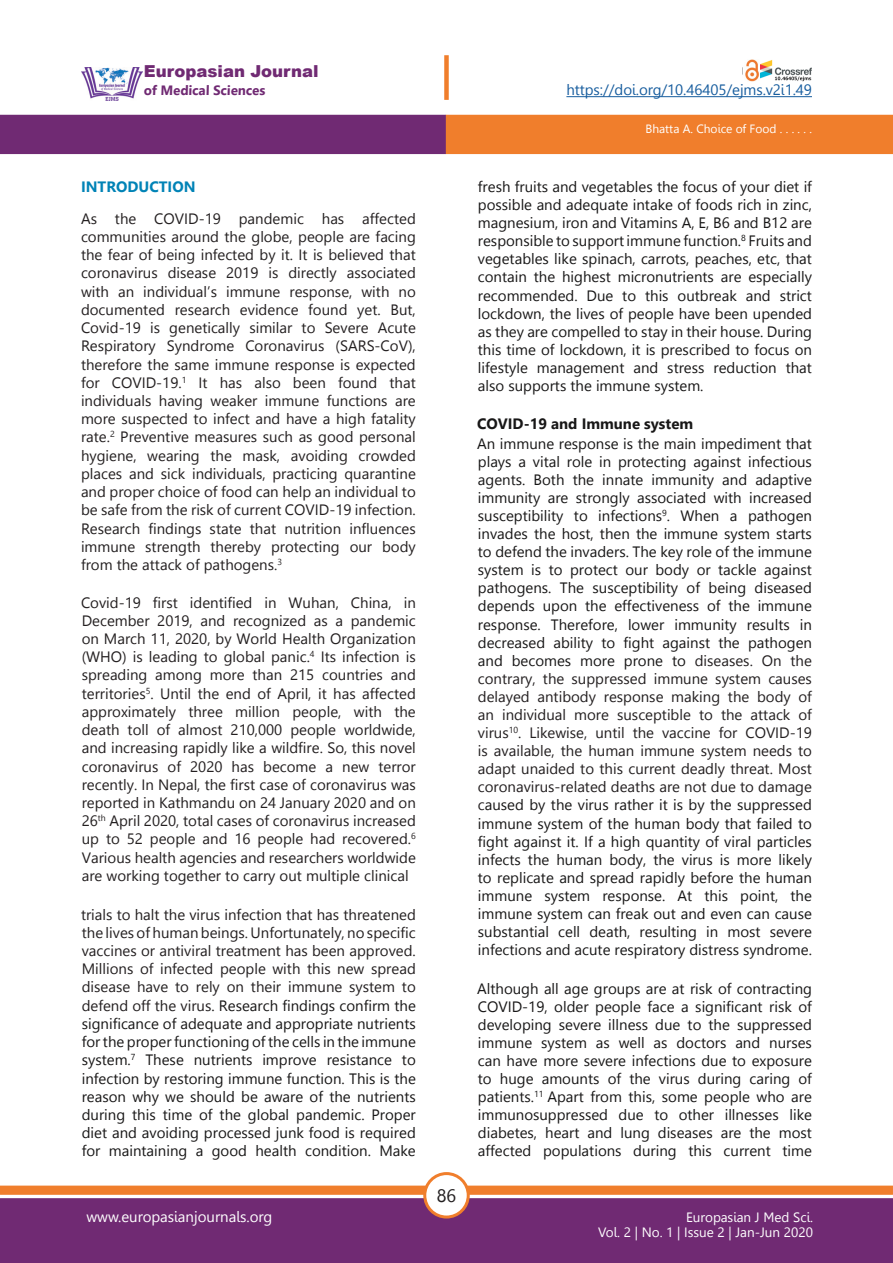
<style>
.page{position:relative;width:893px;height:1263px;background:#fff}
.page>*{position:absolute;margin:0;border:0;box-sizing:border-box;transform-origin:0 0}
.t1{font:18px "Leelawadee";color:#231f20}
.t2{font:900 16.5px "Arial";color:#702a73}
.t3{font:15px/18.1px "Leelawadee UI";color:#181717;text-align:justify}
.Body_text{font:15px/18.1px "Leelawadee UI";color:#231f20;text-align:justify}
.t4{font:15px "Leelawadee";letter-spacing:-.005em;color:#175d9e}
.t5{font:15px "Leelawadee";color:#fff}
.t6{font:700 15px "Leelawadee UI";color:#181717}
.Body_Headings{font:700 15px "Leelawadee UI";color:#0083b6}
.t7{font:13.5px/15px "Leelawadee";color:#fff;text-align:right}
.t8{font:700 13.5px "Leelawadee UI";color:#702a73}
.t9{font:12px "Leelawadee";color:#fff}
.s1{color:#231f20}
</style>
<div class="page">
<div style="left:0;top:1198px;width:893px;height:65px;background:#702a73;border:2px solid #702a73"></div>
<div style="left:0;top:115px;width:446px;height:39px;background:#702a73"></div>
<div style="left:446px;top:115px;width:447px;height:39px;background:#f07e2c"></div>
<div style="left:0;top:1185px;width:893px;height:10px;background:#f07e2c;border:1px solid #f07e2c"></div>
<div style="left:425px;top:1173px;width:43px;height:44px;background:#fff;border-radius:50%"></div>
<div style="left:423px;top:1172px;width:47px;height:46px;border:3px solid #f07e2c;border-radius:50%"></div>
<img style="left:81px;top:67px;width:61px;height:33px">
<div style="left:444px;top:55px;width:5px;height:45px;background:#f07e2c"></div>
<hr style="left:566px;top:96px;width:246px;height:1px;background:#175d9e">
<img style="left:745px;top:59px;width:67px;height:22px">
<p class="t2" style="left:144px;top:59px;width:176px">Europasian Journal</p>
<p class="t8" style="left:144px;top:80px;width:123px">of Medical Sciences</p>
<p class="Body_Headings" style="left:81px;top:176px;width:116px">INTRODUCTION</p>
<p class="Body_text" style="left:81px;top:209px;width:336px">As the COVID-19 pandemic has affected communities around the globe, people are facing the fear of being infected by it. It is believed that coronavirus disease 2019 is directly associated with an individual’s immune response, with no documented research evidence found yet. But, Covid-19 is genetically similar to Severe Acute Respiratory Syndrome Coronavirus (SARS-CoV), therefore the same immune response is expected for COVID-19.<sup>1</sup> It has also been found that individuals having weaker immune functions are more suspected to infect and have a high fatality rate.<sup>2</sup> Preventive measures such as good personal hygiene, wearing the mask, avoiding crowded places and sick individuals, practicing quarantine and proper choice of food can help an individual to be safe from the risk of current COVID-19 infection.<br>Research findings state that nutrition influences immune strength thereby protecting our body from the attack of pathogens.<sup>3</sup></p>
<p class="Body_text" style="left:81px;top:592px;width:336px">Covid-19 first identified in Wuhan, China, in December 2019, and recognized as a pandemic on March 11, 2020, by World Health Organization (WHO) is leading to global panic.<sup>4</sup> Its infection is spreading among more than 215 countries and territories<sup>5</sup>. Until the end of April, it has affected approximately three million people, with the death toll of almost 210,000 people worldwide, and increasing rapidly like a wildfire. So, this novel coronavirus of 2020 has become a new terror recently. In Nepal, the first case of coronavirus was reported in Kathmandu on 24 January 2020 and on 26<sup>th</sup> April 2020, total cases of coronavirus increased up to 52 people and 16 people had recovered.<sup>6<br></sup>Various health agencies and researchers worldwide are working together to carry out multiple clinical</p>
<p class="t3" style="left:81px;top:904px;width:336px"><span class="s1">trials to halt the virus infection that has threatened the lives of human beings. Unfortunately, no specific vaccines or antiviral treatment has been approved.<br>Millions of infected people with this new spread disease have to rely on their immune system to defend off the virus</span>. Research findings confirm the significance of adequate and appropriate nutrients for the proper functioning of the cells in the immune system.<sup>7</sup> These nutrients improve resistance to infection by restoring immune function. This is the reason why we should be aware of the nutrients during this time of the global pandemic. Proper diet and avoiding processed junk food is required for maintaining a good health condition. Make</p>
<p class="t1" style="left:437px;top:1185px;width:21px">86</p>
<p class="t4" style="left:566px;top:81px;width:247px">https://doi.org/10.46405/ejms.v2i1.49</p>
<p class="t9" style="left:645px;top:122px;width:168px">Bhatta A. Choice of Food . . . . . .</p>
<p class="t3" style="left:478px;top:177px;width:336px">fresh fruits and vegetables the focus of your diet if possible and adequate intake of foods rich in zinc, magnesium, iron and Vitamins A, E, B6 and B12 are responsible to support immune function.<sup>8</sup> Fruits and vegetables like spinach, carrots, peaches, etc, that contain the highest micronutrients are especially recommended. Due to this outbreak and strict lockdown, the lives of people have been upended as they are compelled to stay in their house. During this time of lockdown, it is prescribed to focus on lifestyle management and stress reduction that also supports the immune system.</p>
<p class="t6" style="left:477px;top:413px;width:218px">COVID-19 and Immune system</p>
<p class="t3" style="left:477px;top:433px;width:336px">An immune response is the main impediment that plays a vital role in protecting against infectious agents. Both the innate immunity and adaptive immunity are strongly associated with increased susceptibility to infections<sup>9</sup>. When a pathogen invades the host, then the immune system starts to defend the invaders. The key role of the immune system is to protect our body or tackle against pathogens. The susceptibility of being diseased depends upon the effectiveness of the immune response. Therefore, lower immunity results in decreased ability to fight against the pathogen and becomes more prone to <span class="s1">diseases. On the contrary, the suppressed immune system causes delayed antibody response making the body of an individual more susceptible to the attack of virus</span><sup>10</sup><span class="s1">. Likewise, until the vaccine for COVID-19 is available, the human immune system needs to adapt unaided to this current deadly threat. Most coronavirus-related deaths are not due to damage c</span>aused by the virus rather it is by the suppressed immune system of the human body that failed to fight against it. If a high quantity of viral particles infects the human body, the virus is more likely to replicate and spread rapidly before the human immune system response. At this point, the immune system can freak out and even can cause substantial cell death, resulting in most severe infections and acute respiratory distress syndrome.</p>
<p class="t3" style="left:477px;top:978px;width:336px">Although all age groups are at risk of contracting COVID-19, older people face a significant risk of developing severe illness due to the suppressed immune system as well as doctors and nurses can have more severe infections due to exposure to huge amounts of the virus during caring of patients.<sup>11</sup> Apart from this, some people who are immunosuppressed due to other illnesses like diabetes, heart and lung diseases are the most affected populations during this current time</p>
<p class="t5" style="left:86px;top:1208px;width:187px">www.europasianjournals.org</p>
<p class="t7" style="left:598px;top:1210px;width:216px">Europasian J Med Sci.<br>Vol. 2 | No. 1 | Issue 2 | Jan-Jun 2020</p>
</div>
